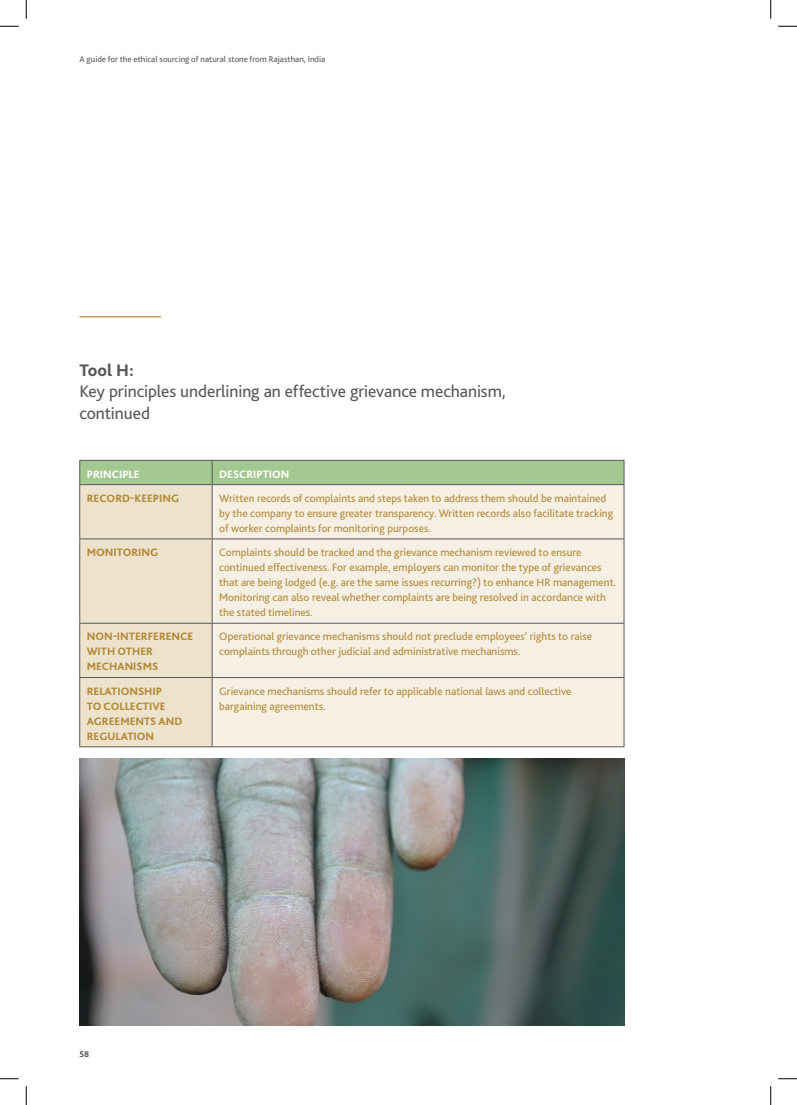
<style>
.page{position:relative;width:797px;height:1105px;background:#fff}
.page>*{position:absolute;margin:0;border:0;box-sizing:border-box;transform-origin:0 0}
.t1{font:17.5px/21.2px "Bliss 2";letter-spacing:-.005em;color:#57585a}
.t2{font:800 17.5px "Bliss 2";color:#57585a}
.t3{font:11.25px/15px "Bliss 2";color:#b28935}
.t4{font:800 11.25px/15px "Bliss 2";color:#b28935}
.t5{font:800 11.25px "Bliss 2";color:#fff}
.t6{font:8.75px "Bliss 2";color:#57585a}
.t7{font:800 8.75px "Bliss 2";color:#57585a}
</style>
<div class="page">
<hr style="left:79px;top:316px;width:82px;height:1px;background:#b28935">
<svg style="left:79px;top:460px;width:545px;height:286px;background:#eae6d5"></svg>
<hr style="left:79px;top:485px;width:1px;height:54px;background:#57585a">
<hr style="left:623px;top:485px;width:1px;height:54px;background:#57585a">
<hr style="left:79px;top:539px;width:1px;height:84px;background:#57585a">
<hr style="left:623px;top:539px;width:1px;height:84px;background:#57585a">
<hr style="left:79px;top:623px;width:1px;height:54px;background:#57585a">
<hr style="left:623px;top:623px;width:1px;height:54px;background:#57585a">
<hr style="left:79px;top:678px;width:1px;height:68px;background:#57585a">
<hr style="left:623px;top:678px;width:1px;height:68px;background:#57585a">
<hr style="left:79px;top:746px;width:133px;height:1px;background:#57585a">
<hr style="left:212px;top:746px;width:412px;height:1px;background:#57585a">
<img style="left:79px;top:759px;width:545px;height:266px">
<svg style="left:0;top:25px;width:19px;height:2px"></svg>
<svg style="left:778px;top:25px;width:19px;height:2px"></svg>
<svg style="left:0;top:1078px;width:19px;height:1px"></svg>
<svg style="left:778px;top:1078px;width:19px;height:1px"></svg>
<svg style="left:25px;top:0;width:2px;height:19px"></svg>
<svg style="left:25px;top:1086px;width:2px;height:19px"></svg>
<svg style="left:770px;top:0;width:1px;height:19px"></svg>
<svg style="left:770px;top:1086px;width:1px;height:19px"></svg>
<p class="t6" style="left:79px;top:54px;width:247px">A guide for the ethical sourcing of natural stone from Rajasthan, India</p>
<h1 class="t2" style="left:79px;top:359px;width:56px">Tool H:</h1>
<h1 class="t1" style="left:79px;top:381px;width:428px">Key principles underlining an effective grievance mechanism, continued</h1>
<p class="t5" style="left:87px;top:467px;width:54px">PRINCIPLE</p>
<p class="t5" style="left:219px;top:467px;width:72px">DESCRIPTION</p>
<p class="t4" style="left:87px;top:490px;width:94px">RECORD-KEEPING</p>
<p class="t3" style="left:219px;top:490px;width:395px">Written records of complaints and steps taken to address them should be maintained by the company to ensure greater transparency. Written records also facilitate tracking of worker complaints for monitoring purposes.</p>
<p class="t4" style="left:87px;top:545px;width:73px">MONITORING</p>
<p class="t3" style="left:219px;top:545px;width:398px">Complaints should be tracked and the grievance mechanism reviewed to ensure continued effectiveness. For example, employers can monitor the type of grievances that are being lodged (e.g. are the same issues recurring?) to enhance HR management.<br>Monitoring can also reveal whether complaints are being resolved in accordance with the stated timelines.</p>
<p class="t4" style="left:87px;top:629px;width:108px">NON-INTERFERENCE<br>WITH OTHER<br>MECHANISMS</p>
<p class="t3" style="left:219px;top:629px;width:374px">Operational grievance mechanisms should not preclude employees’ rights to raise complaints through other judicial and administrative mechanisms.</p>
<p class="t4" style="left:87px;top:683px;width:97px">RELATIONSHIP<br>TO COLLECTIVE<br>AGREEMENTS AND<br>REGULATION</p>
<p class="t3" style="left:219px;top:683px;width:354px">Grievance mechanisms should refer to applicable national laws and collective bargaining agreements.</p>
<p class="t7" style="left:79px;top:1049px;width:11px">58</p>
</div>
